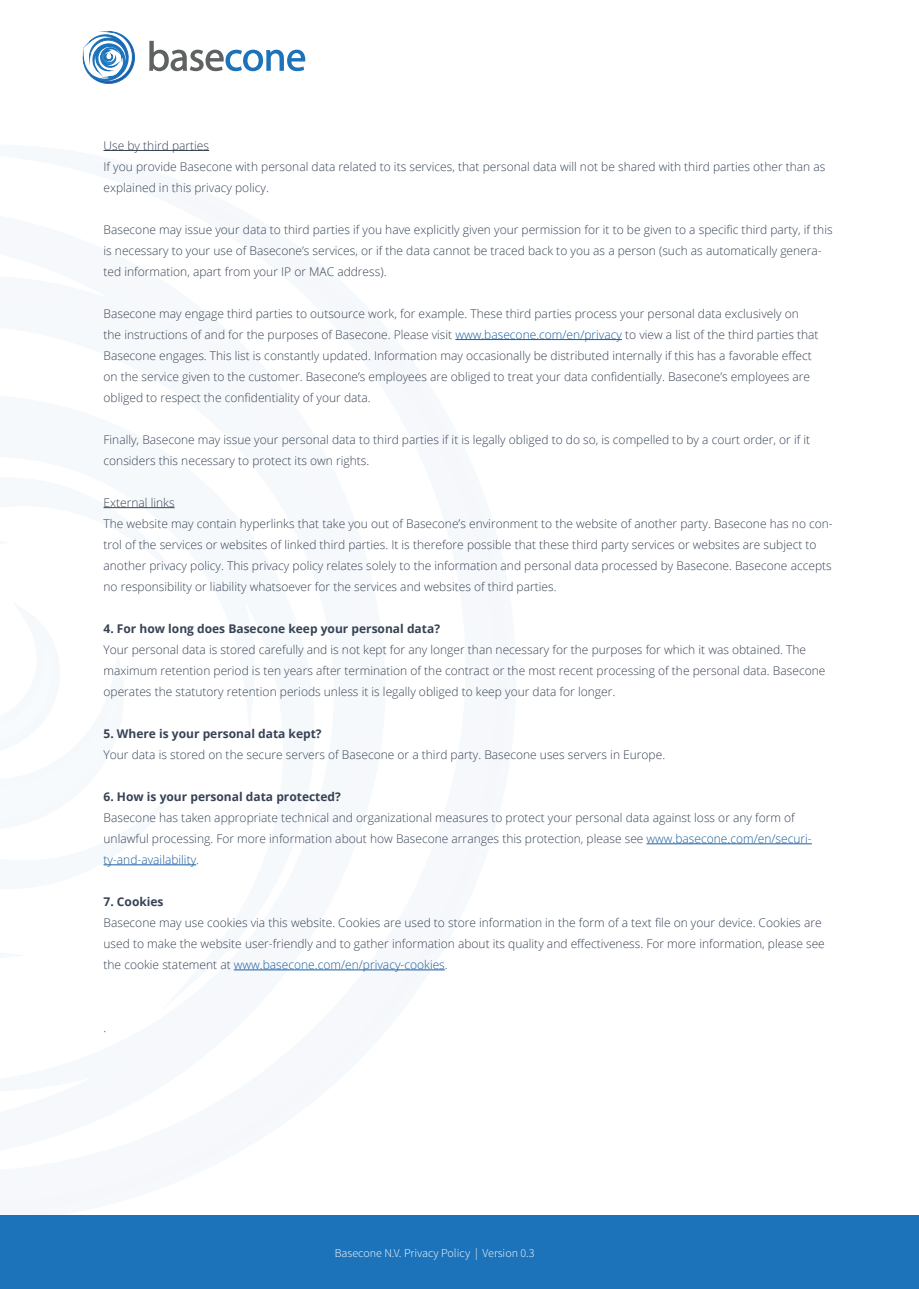
<style>
.page{position:relative;width:919px;height:1289px;background:#fff}
.page>*{position:absolute;margin:0;border:0;box-sizing:border-box;transform-origin:0 0}
.t1{font:300 12px/21px "Open Sans";color:#374354}
.t2{font:700 12px "Open Sans";color:#374354}
.t3{font:300 12px "Source Sans Pro";color:#fff}
.s1{color:#175d9e}
</style>
<div class="page">
<div style="left:0;top:1214px;width:918px;height:74px;background:#1d73ba"></div>
<svg style="left:83px;top:31px;width:52px;height:53px"></svg>
<svg style="left:149px;top:41px;width:156px;height:30px"></svg>
<hr style="left:103px;top:150px;width:106px;height:1px;background:#374354">
<hr style="left:455px;top:339px;width:167px;height:1px;background:#175d9e">
<hr style="left:103px;top:507px;width:72px;height:1px;background:#374354">
<hr style="left:646px;top:843px;width:165px;height:1px;background:#175d9e">
<hr style="left:103px;top:864px;width:93px;height:1px;background:#175d9e">
<hr style="left:234px;top:969px;width:211px;height:1px;background:#175d9e">
<p class="t1" style="left:103px;top:134px;width:107px">Use by third parties</p>
<p class="t1" style="left:103px;top:155px;width:723px">If you provide Basecone with personal data related to its services, that personal data will not be shared with third parties other than as explained in this privacy policy.</p>
<p class="t1" style="left:103px;top:218px;width:730px">Basecone may issue your data to third parties if you have explicitly given your permission for it to be given to a specific third party, if this is necessary to your use of Basecone’s services, or if the data cannot be traced back to you as a person (such as automatically genera&shy;ted information, apart from your IP or MAC address).</p>
<p class="t1" style="left:103px;top:302px;width:716px">Basecone may engage third parties to outsource work, for example. These third parties process your personal data exclusively on the instructions of and for the purposes of Basecone. Please visit <span class="s1">www.basecone.com/en/privacy</span> to view a list of the third parties that Basecone engages. This list is constantly updated. Information may occasionally be distributed internally if this has a favorable effect on the service given to the customer. Basecone’s employees are obliged to treat your data confidentially. Basecone’s employees are obliged to respect the confidentiality of your data.</p>
<p class="t1" style="left:103px;top:428px;width:708px">Finally, Basecone may issue your personal data to third parties if it is legally obliged to do so, is compelled to by a court order, or if it considers this necessary to protect its own rights.</p>
<p class="t1" style="left:103px;top:491px;width:73px">External links</p>
<p class="t1" style="left:103px;top:512px;width:730px">The website may contain hyperlinks that take you out of Basecone’s environment to the website of another party. Basecone has no con&shy;trol of the services or websites of linked third parties. It is therefore possible that these third party services or websites are subject to another privacy policy. This privacy policy relates solely to the information and personal data processed by Basecone. Basecone accepts no responsibility or liability whatsoever for the services and websites of third parties.</p>
<p class="t2" style="left:103px;top:620px;width:338px">4. For how long does Basecone keep your personal data?</p>
<p class="t1" style="left:103px;top:638px;width:723px">Your personal data is stored carefully and is not kept for any longer than necessary for the purposes for which it was obtained. The maximum retention period is ten years after termination of the contract or the most recent processing of the personal data. Basecone operates the statutory retention periods unless it is legally obliged to keep your data for longer.</p>
<p class="t2" style="left:103px;top:725px;width:220px">5. Where is your personal data kept?</p>
<p class="t1" style="left:103px;top:743px;width:563px">Your data is stored on the secure servers of Basecone or a third party. Basecone uses servers in Europe.</p>
<p class="t2" style="left:103px;top:788px;width:239px">6. How is your personal data protected?</p>
<p class="t1" style="left:103px;top:806px;width:709px">Basecone has taken appropriate technical and organizational measures to protect your personal data against loss or any form of unlawful processing. For more information about how Basecone arranges this protection, please see <span class="s1">www.basecone.com/en/securi&shy;ty-and-availability</span>.</p>
<p class="t2" style="left:103px;top:893px;width:62px">7. Cookies</p>
<p class="t1" style="left:103px;top:911px;width:722px">Basecone may use cookies via this website. Cookies are used to store information in the form of a text file on your device. Cookies are used to make the website user-friendly and to gather information about its quality and effectiveness. For more information, please see the cookie statement at <span class="s1">www.basecone.com/en/privacy-cookies</span>.</p>
<p class="t1" style="left:103px;top:1016px;width:4px">.</p>
<p class="t3" style="left:334px;top:1245px;width:201px">Basecone N.V. Privacy Policy | Version 0.3</p>
</div>
